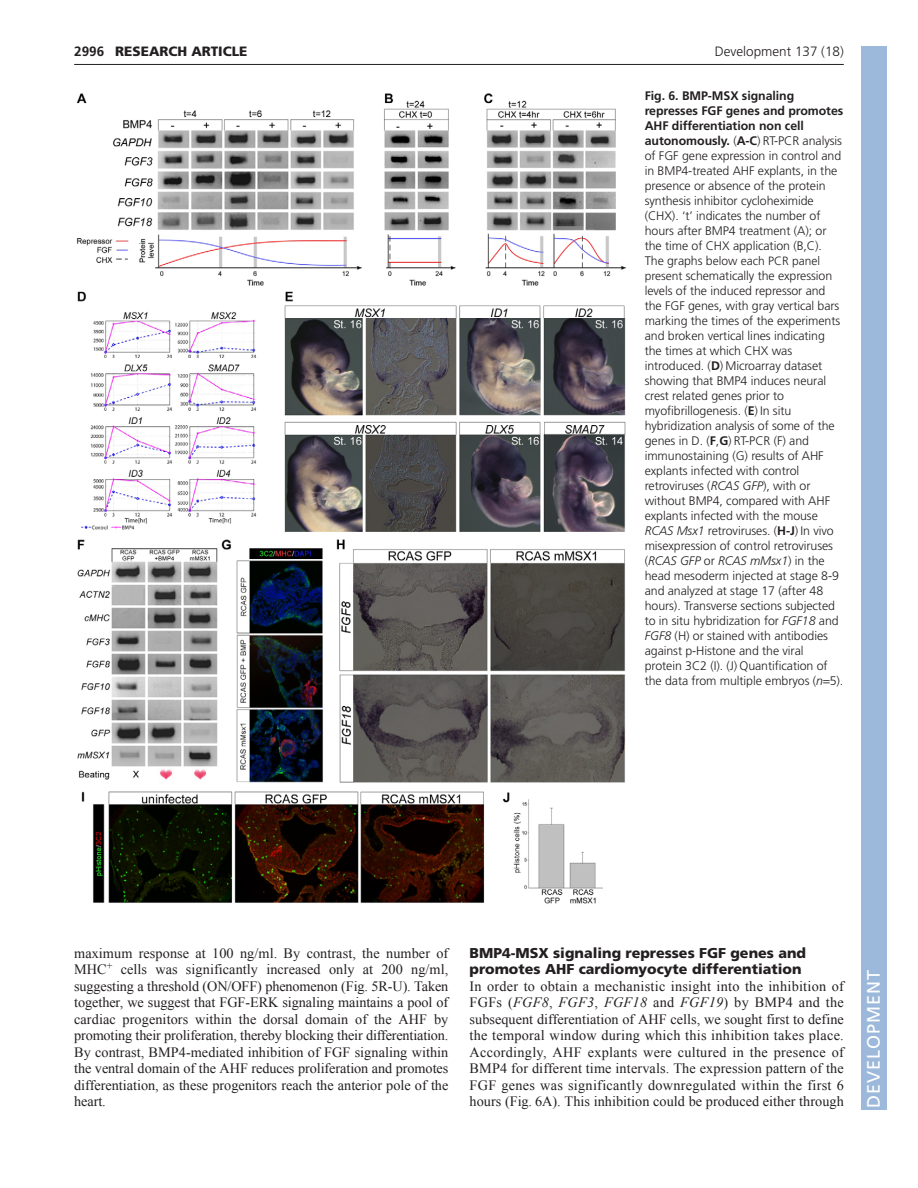
<style>
.page{position:relative;width:918px;height:1188px;background:#fff}
.page>*{position:absolute;margin:0;border:0;box-sizing:border-box;transform-origin:0 0}
.t1{font:18px "Frutiger LT Std";letter-spacing:.055em;color:#fff}
.t2{font:14.25px/16.5px "Times New Roman";color:#231f20;text-align:justify}
.t3{font:900 14.25px/16.5px "Frutiger LT Std";color:#231f20}
.t4{font:300 13.5px "Frutiger LT Std";color:#231f20}
.t5{font:900 13.5px "Frutiger LT Std";color:#231f20}
.t6{font:700 13.5px "Frutiger LT Std";color:#231f20}
.t7{font:300 12.3px/15px "Frutiger LT Std";letter-spacing:-.005em;color:#231f20}
.t8{font:300 12px "Frutiger LT Std";color:#231f20}
.s1{font-weight:700}
.s2{font-size:12.3px}
.s3{font-size:12px}
.s4{font-style:italic}
</style>
<div class="page">
<hr style="left:74px;top:64px;width:770px;height:1px;background:#231f20">
<img style="left:76px;top:93px;width:551px;height:811px">
<div style="left:861px;top:46px;width:25px;height:1064px;background:#9cb9db"></div>
<p class="t6" style="left:74px;top:46px;width:32px">2996</p>
<p class="t5" style="left:115px;top:46px;width:134px">RESEARCH ARTICLE</p>
<p class="t4" style="left:715px;top:46px;width:131px">Development 137 (18)</p>
<p class="t7" style="left:645px;top:89px;width:200px"><span class="s1">Fig. 6. BMP-MSX signaling represses FGF genes and promotes AHF differentiation non cell autonomously.</span> (<span class="s1">A-C</span>) RT-PCR analysis of FGF gene expression in control and in BMP4-treated AHF explants, in the presence or absence of the protein synthesis inhibitor cycloheximide (CHX). ‘t’ indicates the number of hours after BMP4 treatment (A); or the time of CHX application (B,C).</p>
<p class="t8" style="left:645px;top:256px;width:177px"><span class="s2">The graphs b</span>elow each PCR panel</p>
<p class="t7" style="left:645px;top:269px;width:200px"><span class="s3">present</span> schematically the expression levels of the induced repressor and the FGF genes, with gray vertical bars marking the times of the experiments and broken vertical lines indicating the times at which CHX was introduced. (<span class="s1">D</span>) Microarray dataset showing that BMP4 induces neural crest related genes prior to myofibrillogenesis. (<span class="s1">E</span>) In situ hybridization analysis of some of the genes in D. (<span class="s1">F</span>,<span class="s1">G</span>) RT-PCR (F) and immunostaining (G) results of AHF explants infected with control retroviruses (<span class="s4">RCAS GFP</span>), with or without BMP4, compared with AHF explants infected with the mouse <span class="s4">RCAS Msx1</span> retroviruses. (<span class="s1">H-J</span>) In vivo misexpression of control retroviruses (<span class="s4">RCAS GFP</span> or <span class="s4">RCAS mMsx1</span>) in the head mesoderm injected at stage 8-9 and analyzed at stage 17 (after 48 hours). Transverse sections subjected to in situ hybridization for <span class="s4">FGF18</span> and <span class="s4">FGF8</span> (H) or stained with antibodies against p-Histone and the viral protein 3C2 (I). (J) Quantification of the data from multiple embryos (<span class="s4">n</span> 5).</p>
<p class="t2" style="left:74px;top:945px;width:376px">maximum response at 100 ng/ml. By contrast, the number of MHC<sup>+</sup> cells was significantly increased only at 200 ng/ml, suggesting a threshold (ON/OFF) phenomenon (Fig. 5R-U). Taken together, we suggest that FGF-ERK signaling maintains a pool of cardiac progenitors within the dorsal domain of the AHF by promoting their proliferation, thereby blocking their differentiation.<br>By contrast, BMP4-mediated inhibition of FGF signaling within the ventral domain of the AHF reduces proliferation and promotes differentiation, as these progenitors reach the anterior pole of the heart.</p>
<p class="t3" style="left:470px;top:946px;width:338px">BMP4-MSX signaling represses FGF genes and promotes AHF cardiomyocyte differentiation</p>
<p class="t2" style="left:470px;top:978px;width:376px">In order to obtain a mechanistic insight into the inhibition of FGFs (<span class="s4">FGF8</span>, <span class="s4">FGF3</span>, <span class="s4">FGF18</span> and <span class="s4">FGF19</span>) by BMP4 and the subsequent differentiation of AHF cells, we sought first to define the temporal window during which this inhibition takes place.<br>Accordingly, AHF explants were cultured in the presence of BMP4 for different time intervals. The expression pattern of the FGF genes was significantly downregulated within the first 6 hours (Fig. 6A). This inhibition could be produced either through</p>
<h1 class="t1" style="left:863px;top:1108px;width:140px;rotate:-90deg">DEVELOPMENT</h1>
</div>
